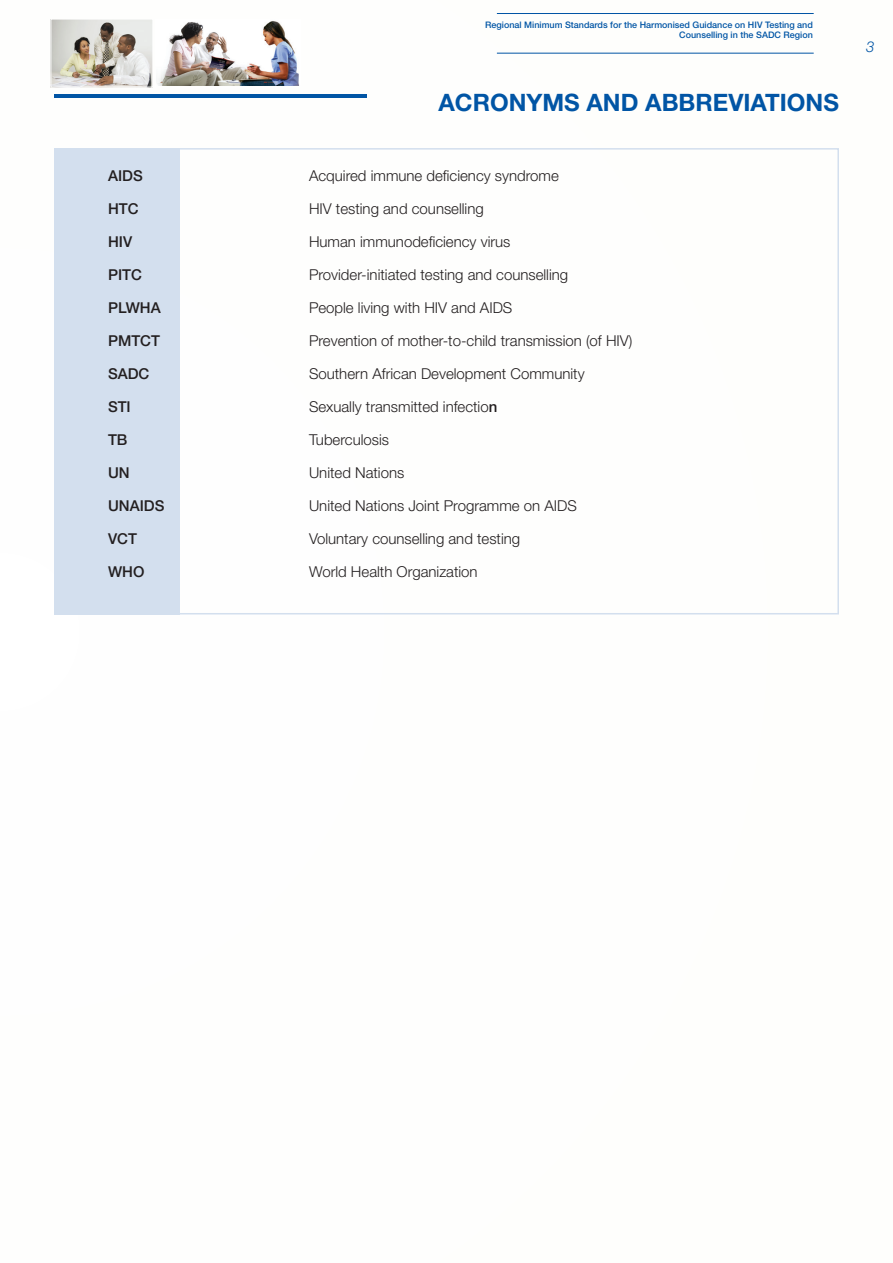
<style>
.page{position:relative;width:893px;height:1263px;background:#fff}
.page>*{position:absolute;margin:0;border:0;box-sizing:border-box;transform-origin:0 0}
.t1{font:700 24px "Helvetica Neue LT Std";color:#0155a5}
.t2{font:300 15px "Helvetica Neue LT Std";color:#231f20}
.t3{font:500 15px "Helvetica Neue LT Std";color:#231f20}
.t4{font:italic 300 15px "Helvetica Neue LT Std";color:#0155a5}
.t5{font:500 9px/10.8px "Helvetica Neue LT Std";color:#0155a5;text-align:right}
.s1{font-weight:500}
</style>
<div class="page">
<hr style="left:497px;top:53px;width:317px;height:1px;background:#0155a5">
<hr style="left:497px;top:13px;width:317px;height:1px;background:#0155a5">
<hr style="left:54px;top:94px;width:313px;height:4px;background:#0155a5">
<img style="left:53px;top:21px;width:98px;height:64px">
<div style="left:51px;top:19px;width:102px;height:68px;border:1px solid #fff"></div>
<img style="left:157px;top:21px;width:141px;height:64px">
<div style="left:155px;top:19px;width:145px;height:68px;border:1px solid #fff"></div>
<div style="left:54px;top:148px;width:125px;height:466px;background:#d3dfee"></div>
<div style="left:54px;top:148px;width:785px;height:466px;border:2px solid #d3dfee"></div>
<p class="t5" style="left:485px;top:19px;width:329px">Regional Minimum Standards for the Harmonised Guidance on HIV Testing and<br>Counselling in the SADC Region</p>
<p class="t1" style="left:438px;top:88px;width:402px">ACRONYMS AND ABBREVIATIONS</p>
<p class="t3" style="left:108px;top:167px;width:36px">AIDS</p>
<p class="t2" style="left:309px;top:166px;width:251px">Acquired immune deficiency syndrome</p>
<p class="t3" style="left:108px;top:200px;width:32px">HTC</p>
<p class="t2" style="left:309px;top:199px;width:176px">HIV testing and counselling</p>
<p class="t3" style="left:108px;top:233px;width:26px">HIV</p>
<p class="t2" style="left:309px;top:232px;width:203px">Human immunodeficiency virus</p>
<p class="t3" style="left:108px;top:266px;width:35px">PITC</p>
<p class="t2" style="left:309px;top:265px;width:261px">Provider-initiated testing and counselling</p>
<p class="t3" style="left:108px;top:299px;width:54px">PLWHA</p>
<p class="t2" style="left:309px;top:298px;width:205px">People living with HIV and AIDS</p>
<p class="t3" style="left:108px;top:332px;width:53px">PMTCT</p>
<p class="t2" style="left:309px;top:331px;width:325px">Prevention of mother-to-child transmission (of HIV)</p>
<p class="t3" style="left:108px;top:365px;width:43px">SADC</p>
<p class="t2" style="left:309px;top:364px;width:277px">Southern African Development Community</p>
<p class="t3" style="left:108px;top:398px;width:24px">STI</p>
<p class="t2" style="left:309px;top:397px;width:190px">Sexually transmitted infectio<span class="s1">n</span></p>
<p class="t3" style="left:108px;top:431px;width:21px">TB</p>
<p class="t2" style="left:309px;top:430px;width:82px">Tuberculosis</p>
<p class="t3" style="left:108px;top:464px;width:23px">UN</p>
<p class="t2" style="left:309px;top:463px;width:97px">United Nations</p>
<p class="t3" style="left:108px;top:497px;width:58px">UNAIDS</p>
<p class="t2" style="left:309px;top:496px;width:269px">United Nations Joint Programme on AIDS</p>
<p class="t3" style="left:108px;top:530px;width:30px">VCT</p>
<p class="t2" style="left:309px;top:529px;width:213px">Voluntary counselling and testing</p>
<p class="t3" style="left:108px;top:563px;width:38px">WHO</p>
<p class="t2" style="left:309px;top:562px;width:170px">World Health Organization</p>
<p class="t4" style="left:866px;top:38px;width:10px">3</p>
</div>
